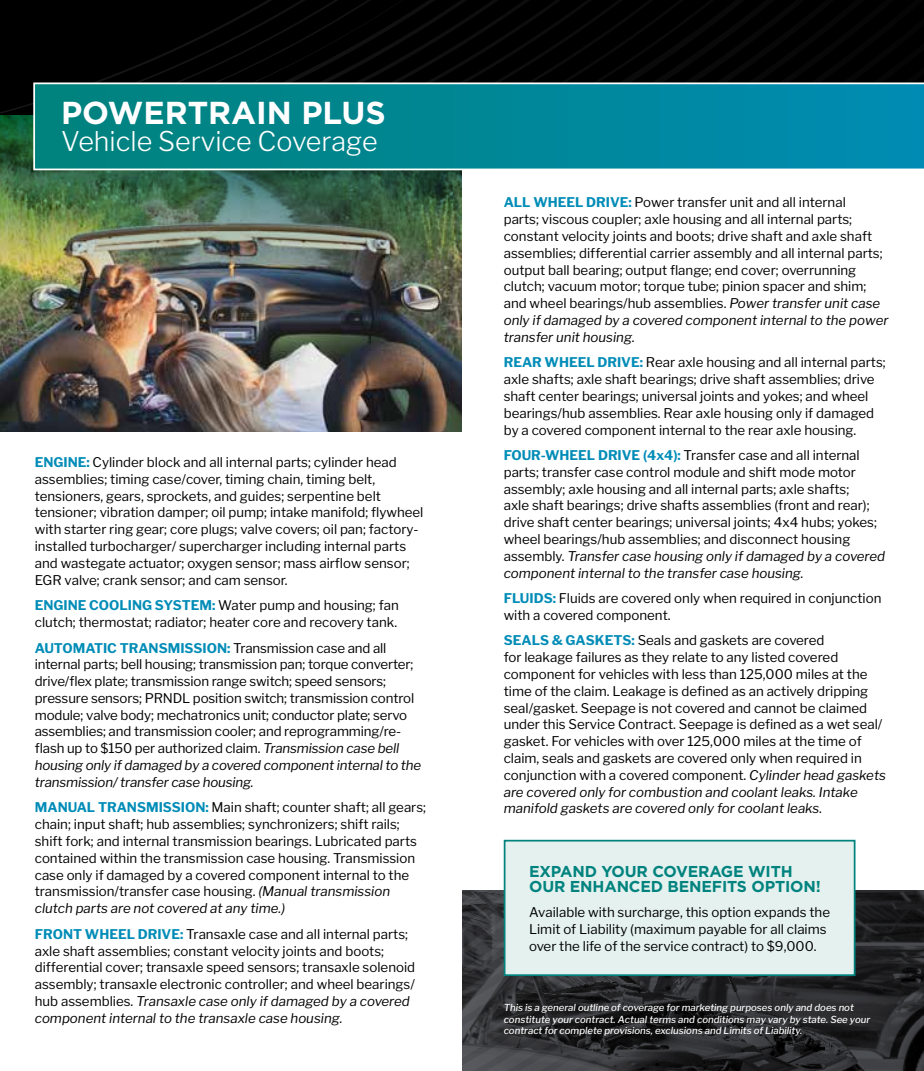
<style>
.page{position:relative;width:924px;height:1071px;background:#fff}
.page>*{position:absolute;margin:0;border:0;box-sizing:border-box;transform-origin:0 0}
.t1{font:700 31.68px "Gotham";color:#fff}
.t2{font:300 26.95px "Libre Franklin";color:#fff}
.t3{font:700 15.75px/15.8px "Gotham";letter-spacing:-.01em;color:#00837e}
.t4{font:13.3px/16.8px "Libre Franklin";color:#000}
.t5{font:italic 500 9.62px/11.4px "Libre Franklin";color:#fff}
.s1{font-weight:700;color:#008cb7}
.s2{font-style:italic}
</style>
<div class="page">
<svg style="left:462px;top:890px;width:462px;height:181px;background:#2a2a2d"></svg>
<img style="left:0;top:270px;width:462px;height:162px">
<img style="left:0;top:114px;width:462px;height:156px">
<svg style="left:0;top:0;width:924px;height:114px;background:#010101"></svg>
<svg style="left:33px;top:82px;width:891px;height:88px;background:#098a99"></svg>
<div style="left:505px;top:841px;width:350px;height:134px;background:#e4f1ef"></div>
<div style="left:504px;top:840px;width:351px;height:136px;border:2px solid #00837e"></div>
<h1 class="t1" style="left:61px;top:95px;width:326px">POWERTRAIN PLUS</h1>
<h2 class="t2" style="left:61px;top:125px;width:318px">Vehicle Service Coverage</h2>
<p class="t4" style="left:35px;top:454px;width:390px"><span class="s1">ENGINE:</span> Cylinder block and all internal parts; cylinder head assemblies; timing case/cover, timing chain, timing belt, tensioners, gears, sprockets, and guides; serpentine belt tensioner; vibration damper; oil pump; intake manifold; flywheel with starter ring gear; core plugs; valve covers; oil pan; factory&shy;installed turbocharger/ supercharger including internal parts and wastegate actuator; oxygen sensor; mass airflow sensor; EGR valve; crank sensor; and cam sensor.</p>
<p class="t4" style="left:35px;top:597px;width:366px"><span class="s1">ENGINE COOLING SYSTEM:</span> Water pump and housing; fan clutch; thermostat; radiator; heater core and recovery tank.</p>
<p class="t4" style="left:35px;top:639px;width:388px"><span class="s1">AUTOMATIC TRANSMISSION:</span> Transmission case and all internal parts; bell housing; transmission pan; torque converter; drive/flex plate; transmission range switch; speed sensors; pressure sensors; PRNDL position switch; transmission control module; valve body; mechatronics unit; conductor plate; servo assemblies; and transmission cooler; and reprogramming/re&shy;flash up to $150 per authorized claim. <span class="s2">Transmission case bell housing only if damaged by a covered component internal to the transmission/ transfer case housing.</span></p>
<p class="t4" style="left:35px;top:799px;width:393px"><span class="s1">MANUAL TRANSMISSION:</span> Main shaft; counter shaft; all gears; chain; input shaft; hub assemblies; synchronizers; shift rails; shift fork; and internal transmission bearings. Lubricated parts contained within the transmission case housing. Transmission case only if damaged by a covered component internal to the transmission/transfer case housing. <span class="s2">(Manual transmission clutch parts are not covered at any time.)</span></p>
<p class="t4" style="left:35px;top:926px;width:382px"><span class="s1">FRONT WHEEL DRIVE:</span> Transaxle case and all internal parts; axle shaft assemblies; constant velocity joints and boots; differential cover; transaxle speed sensors; transaxle solenoid assembly; transaxle electronic controller; and wheel bearings/ hub assemblies. <span class="s2">Transaxle case only if damaged by a covered component internal to the transaxle case housing.</span></p>
<p class="t4" style="left:504px;top:194px;width:386px"><span class="s1">ALL WHEEL DRIVE:</span> Power transfer unit and all internal<br>parts; viscous coupler; axle housing and all internal parts; constant velocity joints and boots; drive shaft and axle shaft assemblies; differential carrier assembly and all internal parts; output ball bearing; output flange; end cover; overrunning clutch; vacuum motor; torque tube; pinion spacer and shim; and wheel bearings/hub assemblies. <span class="s2">Power transfer unit case only if damaged by a covered component internal to the power transfer unit housing.</span></p>
<p class="t4" style="left:504px;top:354px;width:384px"><span class="s1">REAR WHEEL DRIVE:</span> Rear axle housing and all internal parts; axle shafts; axle shaft bearings; drive shaft assemblies; drive shaft center bearings; universal joints and yokes; and wheel bearings/hub assemblies. Rear axle housing only if damaged by a covered component internal to the rear axle housing.</p>
<p class="t4" style="left:504px;top:447px;width:383px"><span class="s1">FOUR-WHEEL DRIVE (4x4):</span> Transfer case and all internal parts; transfer case control module and shift mode motor assembly; axle housing and all internal parts; axle shafts;<br>axle shaft bearings; drive shafts assemblies (front and rear); drive shaft center bearings; universal joints; 4x4 hubs; yokes; wheel bearings/hub assemblies; and disconnect housing assembly. <span class="s2">Transfer case housing only if damaged by a covered component internal to the transfer case housing.</span></p>
<p class="t4" style="left:504px;top:590px;width:379px"><span class="s1">FLUIDS:</span> Fluids are covered only when required in conjunction with a covered component.</p>
<p class="t4" style="left:504px;top:632px;width:384px"><span class="s1">SEALS &amp; GASKETS:</span> Seals and gaskets are covered<br>for leakage failures as they relate to any listed covered component for vehicles with less than 125,000 miles at the time of the claim. Leakage is defined as an actively dripping seal/gasket. Seepage is not covered and cannot be claimed under this Service Contract. Seepage is defined as a wet seal/ gasket. For vehicles with over 125,000 miles at the time of claim, seals and gaskets are covered only when required in conjunction with a covered component. <span class="s2">Cylinder head gaskets are covered only for combustion and coolant leaks. Intake manifold gaskets are covered only for coolant leaks.</span></p>
<p class="t3" style="left:529px;top:863px;width:293px">EXPAND YOUR COVERAGE WITH<br>OUR ENHANCED BENEFITS OPTION!</p>
<p class="t4" style="left:529px;top:904px;width:303px">Available with surcharge, this option expands the<br>Limit of Liability (maximum payable for all claims over the life of the service contract) to $9,000.</p>
<p class="t5" style="left:504px;top:1002px;width:368px">This is a general outline of coverage for marketing purposes only and does not constitute your contract. Actual terms and conditions may vary by state. See your contract for complete provisions, exclusions and Limits of Liability.</p>
</div>
